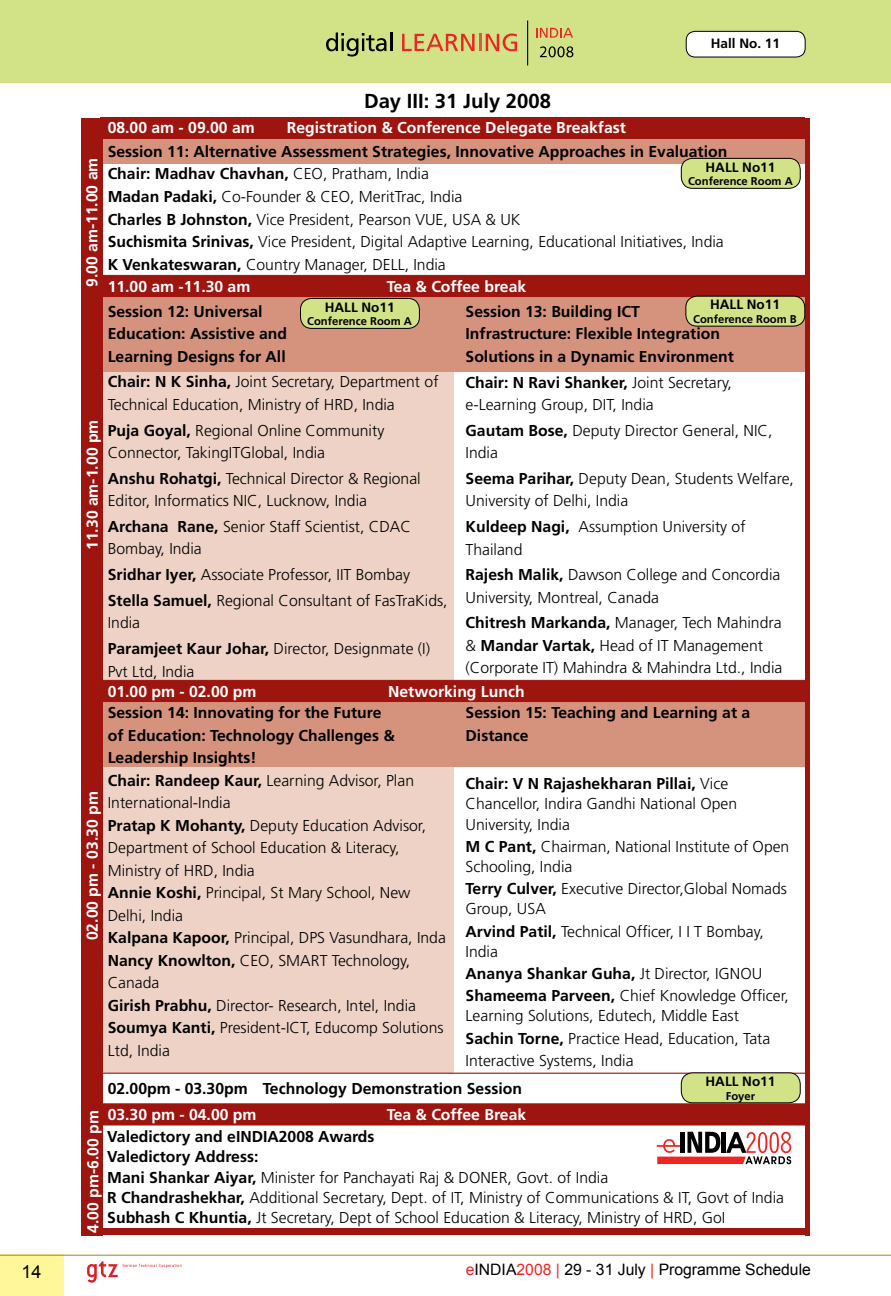
<style>
.page{position:relative;width:891px;height:1296px;background:#fff}
.page>*{position:absolute;margin:0;border:0;box-sizing:border-box;transform-origin:0 0}
.t1{font:700 20.25px "Frutiger";color:#000}
.t2{font:18px "Arial";color:#000}
.t3{font:300 15.75px/22.5px "Frutiger";color:#000}
.t4{font:700 15.75px/22.5px "Frutiger";color:#000}
.t5{font:700 15.75px "Frutiger";color:#fff}
.t6{font:15.75px "Arial";color:#000}
.t7{font:700 13.5px "Frutiger";color:#000}
.t8{font:700 11.25px "Frutiger";color:#000}
.s1{font-weight:700}
.s2{font-weight:700;color:#fff}
.s3{color:#ed2623}
</style>
<div class="page">
<div style="left:0;top:0;width:891px;height:83px;background:#d2e287"></div>
<div style="left:0;top:1255px;width:63px;height:41px;background:#fff799"></div>
<hr style="left:0;top:1255px;width:891px;height:1px;background:#968d17">
<svg style="left:87px;top:1261px;width:94px;height:22px"></svg>
<div style="left:96px;top:367px;width:358px;height:706px;background:#eed2c6"></div>
<div style="left:103px;top:701px;width:703px;height:65px;background:#d5927c"></div>
<div style="left:101px;top:1104px;width:705px;height:21px;background:#9d150e"></div>
<div style="left:101px;top:680px;width:705px;height:22px;background:#9d150e;border:1px solid #9d150e"></div>
<div style="left:100px;top:291px;width:709px;height:81px;background:#d5927c"></div>
<div style="left:102px;top:275px;width:704px;height:22px;background:#9d150e"></div>
<div style="left:101px;top:138px;width:705px;height:26px;background:#d5927c"></div>
<div style="left:100px;top:1229px;width:709px;height:6px;background:#9d150e"></div>
<div style="left:101px;top:118px;width:704px;height:21px;background:#9d150e"></div>
<div style="left:81px;top:118px;width:21px;height:1117px;background:#9d150e"></div>
<div style="left:805px;top:118px;width:5px;height:1117px;background:#9d150e"></div>
<svg style="left:326px;top:33px;width:66px;height:24px"></svg>
<svg style="left:402px;top:34px;width:115px;height:17px"></svg>
<svg style="left:540px;top:46px;width:33px;height:11px"></svg>
<hr style="left:527px;top:21px;width:1px;height:44px;background:#000">
<svg style="left:536px;top:28px;width:37px;height:10px"></svg>
<div style="left:300px;top:298px;width:119px;height:30px;background:#d2e287;border-radius:11px"></div>
<div style="left:300px;top:298px;width:120px;height:31px;border:1px solid #000;border-radius:11px"></div>
<div style="left:686px;top:296px;width:119px;height:30px;background:#d2e287;border-radius:11px"></div>
<div style="left:686px;top:296px;width:119px;height:30px;border:1px solid #000;border-radius:11px"></div>
<div style="left:681px;top:158px;width:119px;height:30px;background:#d2e287;border-radius:11px"></div>
<div style="left:681px;top:158px;width:120px;height:31px;border:1px solid #000;border-radius:11px"></div>
<hr style="left:96px;top:1073px;width:711px;height:1px;background:#9d150e">
<div style="left:686px;top:31px;width:119px;height:26px;background:#fff;border-radius:9px"></div>
<div style="left:686px;top:31px;width:119px;height:26px;border:1px solid #000;border-radius:9px"></div>
<svg style="left:657px;top:1132px;width:134px;height:32px"></svg>
<div style="left:681px;top:1073px;width:119px;height:30px;background:#d2e287;border-radius:11px"></div>
<div style="left:681px;top:1073px;width:120px;height:30px;border:1px solid #000;border-radius:11px"></div>
<p class="t2" style="left:22px;top:1260px;width:22px">14</p>
<p class="t7" style="left:711px;top:35px;width:71px">Hall No. 11</p>
<p class="t5" style="left:83px;top:287px;width:131px;rotate:-90deg">9.00 am-11.00 am</p>
<p class="t1" style="left:364px;top:89px;width:188px">Day III: 31 July 2008</p>
<p class="t5" style="left:108px;top:118px;width:149px">08.00 am - 09.00 am</p>
<p class="t5" style="left:287px;top:118px;width:341px">Registration &amp; Conference Delegate Breakfast</p>
<p class="t3" style="left:108px;top:140px;width:621px"><span class="s1">Session 11: Alternative Assessment Strategies, Innovative Approaches in Evaluation Chair: Madhav Chavhan,</span> CEO, Pratham, India<br><span class="s1">Madan Padaki,</span> Co-Founder &amp; CEO, MeritTrac, India<br><span class="s1">Charles B Johnston,</span> Vice President, Pearson VUE, USA &amp; UK<br><span class="s1">Suchismita Srinivas,</span> Vice President, Digital Adaptive Learning, Educational Initiatives, India <span class="s1">K Venkateswaran,</span> Country Manager, DELL, India<br><span class="s2">11.00 am -11.30 am T</span></p>
<p class="t7" style="left:706px;top:159px;width:71px">HALL No11</p>
<p class="t8" style="left:688px;top:175px;width:106px">Conference Room A</p>
<p class="t5" style="left:394px;top:277px;width:134px">ea &amp; Coffee break</p>
<p class="t7" style="left:710px;top:297px;width:71px">HALL No11</p>
<p class="t8" style="left:693px;top:312px;width:105px">Conference Room B</p>
<p class="t7" style="left:325px;top:299px;width:71px">HALL No11</p>
<p class="t8" style="left:307px;top:315px;width:106px">Conference Room A</p>
<p class="t4" style="left:108px;top:300px;width:181px">Session 12: Universal<br>Education: Assistive and<br>Learning Designs for All</p>
<p class="t3" style="left:108px;top:371px;width:332px"><span class="s1">Chair: N K Sinha,</span> Joint Secretary, Department of<br>Technical Education, Ministry of HRD, India</p>
<p class="t3" style="left:108px;top:419px;width:278px"><span class="s1">Puja Goyal,</span> Regional Online Community<br>Connector, TakingITGlobal, India</p>
<p class="t3" style="left:108px;top:467px;width:314px"><span class="s1">Anshu Rohatgi,</span> Technical Director &amp; Regional<br>Editor, Informatics NIC, Lucknow, India</p>
<p class="t3" style="left:108px;top:515px;width:305px"><span class="s1">Archana Rane,</span> Senior Staff Scientist, CDAC<br>Bombay, India</p>
<p class="t3" style="left:108px;top:562px;width:341px;line-height:25.7px"><span class="s1">Sridhar Iyer,</span> Associate Professor, IIT Bombay<br><span class="s1">Stella Samuel,</span> Regional Consultant of FasTraKids,</p>
<p class="t3" style="left:108px;top:610px;width:324px;line-height:25.7px">India<br><span class="s1">Paramjeet Kaur Johar,</span> Director, Designmate (I)</p>
<p class="t3" style="left:108px;top:660px;width:88px">Pvt Ltd, India</p>
<p class="t3" style="left:108px;top:701px;width:340px"><span class="s1">Session 14: Innovating for the Future<br>of Education: Technology Challenges &amp; Leadership Insights!<br>Chair: Randeep Kaur,</span> Learning Advisor, Plan International-India<br><span class="s1">Pratap K Mohanty,</span> Deputy Education Advisor, Department of School Education &amp; Literacy, Ministry of HRD, India<br><span class="s1">Annie Koshi,</span> Principal, St Mary School, New Delhi, India<br><span class="s1">Kalpana Kapoor,</span> Principal, DPS Vasundhara, Inda <span class="s1">Nancy Knowlton,</span> CEO, SMART Technology, Canada<br><span class="s1">Girish Prabhu,</span> Director- Research, Intel, India <span class="s1">Soumya Kanti,</span> President-ICT, Educomp Solutions Ltd, India</p>
<p class="t4" style="left:466px;top:300px;width:270px">Session 13: Building ICT<br>Infrastructure: Flexible Integration<br>Solutions in a Dynamic Environment</p>
<p class="t3" style="left:466px;top:371px;width:268px"><span class="s1">Chair: N Ravi Shanker,</span> Joint Secretary, e-Learning Group, DIT, India</p>
<p class="t3" style="left:466px;top:419px;width:308px"><span class="s1">Gautam Bose,</span> Deputy Director General, NIC,<br>India</p>
<p class="t3" style="left:466px;top:467px;width:330px"><span class="s1">Seema Parihar,</span> Deputy Dean, Students Welfare,<br>University of Delhi, India</p>
<p class="t3" style="left:466px;top:515px;width:282px"><span class="s1">Kuldeep Nagi,</span> Assumption University of<br>Thailand</p>
<p class="t3" style="left:466px;top:564px;width:316px"><span class="s1">Rajesh Malik,</span> Dawson College and Concordia<br>University, Montreal, Canada</p>
<p class="t3" style="left:466px;top:612px;width:318px"><span class="s1">Chitresh Markanda,</span> Manager, Tech Mahindra &amp; <span class="s1">Mandar Vartak,</span> Head of IT Management (Corporate IT) Mahindra &amp; Mahindra Ltd., India</p>
<p class="t4" style="left:466px;top:701px;width:286px">Session 15: Teaching and Learning at a<br>Distance</p>
<p class="t3" style="left:466px;top:773px;width:273px;line-height:20.2px"><span class="s1">Chair: V N Rajashekharan Pillai,</span> Vice<br>Chancellor, Indira Gandhi National Open<br>University, India</p>
<p class="t3" style="left:466px;top:836px;width:325px;line-height:20.2px"><span class="s1">M C Pant,</span> Chairman, National Institute of Open<br>Schooling, India</p>
<p class="t3" style="left:466px;top:879px;width:323px;line-height:20.2px"><span class="s1">Terry Culver,</span> Executive Director,Global Nomads<br>Group, USA</p>
<p class="t3" style="left:466px;top:921px;width:300px;line-height:20.2px"><span class="s1">Arvind Patil,</span> Technical Officer, I I T Bombay,<br>India</p>
<p class="t3" style="left:466px;top:962px;width:325px"><span class="s1">Ananya Shankar Guha,</span> Jt Director, IGNOU<br><span class="s1">Shameema Parveen,</span> Chief Knowledge Officer,</p>
<p class="t3" style="left:466px;top:1005px;width:306px">Learning Solutions, Edutech, Middle East<br><span class="s1">Sachin Torne,</span> Practice Head, Education, Tata<br>Interactive Systems, India</p>
<p class="t5" style="left:83px;top:550px;width:132px;rotate:-90deg">11.30 am-1.00 pm</p>
<p class="t5" style="left:108px;top:682px;width:152px">01.00 pm - 02.00 pm N</p>
<p class="t5" style="left:400px;top:682px;width:127px">etworking Lunch</p>
<p class="t5" style="left:83px;top:940px;width:150px;rotate:-90deg">02.00 pm - 03.30 pm</p>
<p class="t7" style="left:706px;top:1073px;width:71px">HALL No11</p>
<p class="t8" style="left:726px;top:1089px;width:31px">Foyer</p>
<p class="t4" style="left:108px;top:1077px;width:416px">02.00pm - 03.30pm Technology Demonstration Session</p>
<p class="t5" style="left:108px;top:1105px;width:152px">03.30 pm - 04.00 pm T</p>
<p class="t5" style="left:394px;top:1105px;width:134px">ea &amp; Coffee Break</p>
<p class="t3" style="left:107px;top:1127px;width:678px;line-height:20.2px"><span class="s1">Valedictory and eINDIA2008 Awards<br>Valedictory Address:<br>Mani Shankar Aiyar,</span> Minister for Panchayati Raj &amp; DONER, Govt. of India<br><span class="s1">R Chandrashekhar,</span> Additional Secretary, Dept. of IT, Ministry of Communications &amp; IT, Govt of India <span class="s1">Subhash C Khuntia,</span> Jt Secretary, Dept of School Education &amp; Literacy, Ministry of HRD, GoI</p>
<p class="t5" style="left:84px;top:1233px;width:124px;rotate:-90deg">4.00 pm-6.00 pm</p>
<p class="t6" style="left:466px;top:1260px;width:347px"><span class="s3">e</span>INDIA<span class="s3">2008 |</span> 29 - 31 July <span class="s3">|</span> Programme Schedule</p>
</div>
